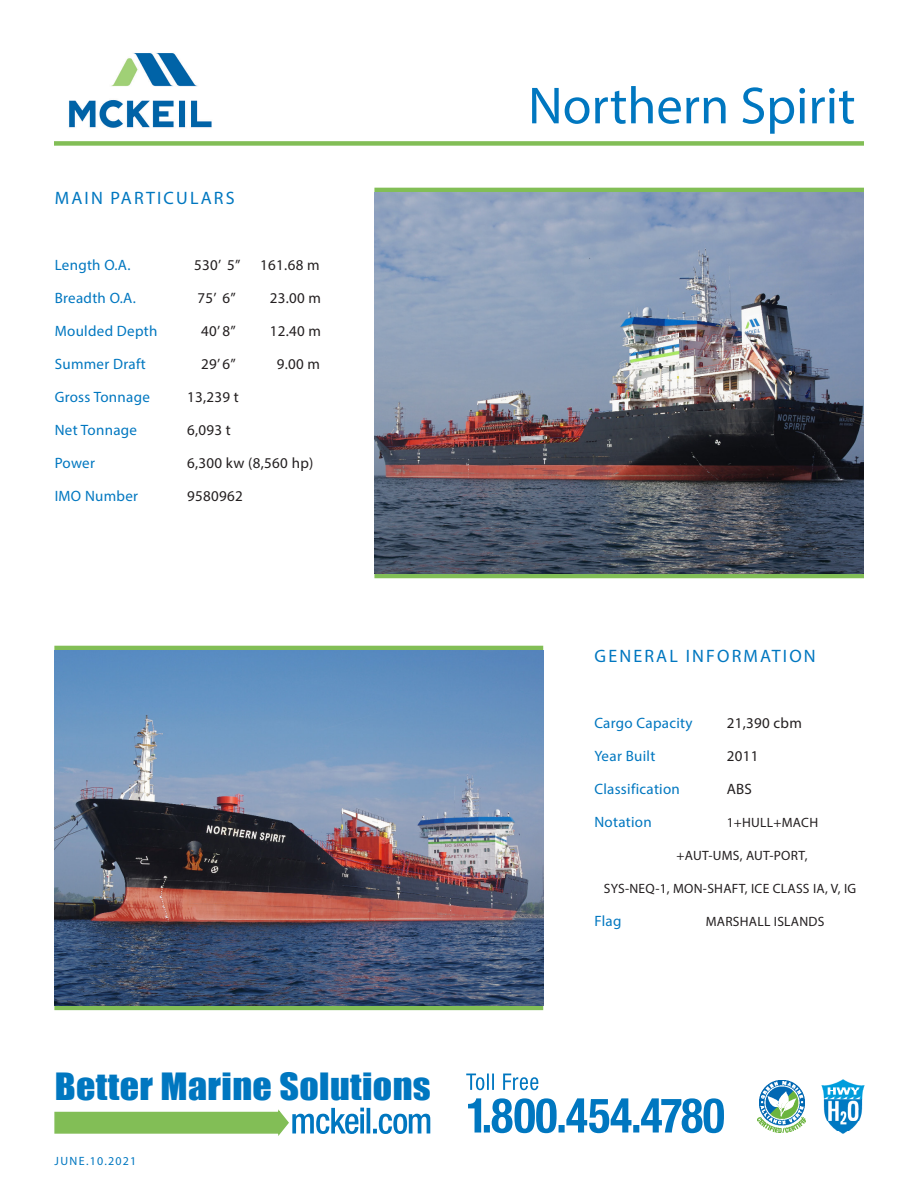
<style>
.page{position:relative;width:918px;height:1188px;background:#fff}
.page>*{position:absolute;margin:0;border:0;box-sizing:border-box;transform-origin:0 0}
.t1{font:52.5px "Myriad Pro";color:#0077c0}
.t2{font:34.5px "Impact";letter-spacing:.01em;color:#0077c0;scale:1.1 1}
.t3{font:18px "Myriad Pro";letter-spacing:.12em;color:#0077c0}
.t4{font:15px "Myriad Pro";letter-spacing:.02em;color:#0077c0}
.t5{font:15px "Myriad Pro";letter-spacing:.02em;color:#231f20}
.t6{font:13.5px "Myriad Pro";letter-spacing:.02em;color:#231f20}
.t7{font:12px "Myriad Pro";letter-spacing:.1em;color:#0077c0}
</style>
<div class="page">
<div style="left:54px;top:141px;width:810px;height:5px;background:#82be56"></div>
<hr style="left:374px;top:574px;width:490px;height:4px;background:#82be56">
<hr style="left:374px;top:188px;width:490px;height:4px;background:#82be56">
<hr style="left:54px;top:646px;width:489px;height:4px;background:#82be56">
<hr style="left:54px;top:1006px;width:489px;height:4px;background:#82be56">
<img style="left:69px;top:53px;width:143px;height:75px">
<img style="left:757px;top:1081px;width:49px;height:52px">
<svg style="left:54px;top:1107px;width:376px;height:29px"></svg>
<img style="left:821px;top:1080px;width:44px;height:54px">
<svg style="left:468px;top:1098px;width:256px;height:35px"></svg>
<svg style="left:466px;top:1074px;width:72px;height:16px"></svg>
<img style="left:374px;top:192px;width:490px;height:382px">
<img style="left:55px;top:650px;width:488px;height:356px">
<p class="t3" style="left:55px;top:187px;width:181px">MAIN PARTICULARS</p>
<p class="t4" style="left:55px;top:256px;width:77px">Length O.A.</p>
<p class="t5" style="left:194px;top:256px;width:48px">530’ 5”</p>
<p class="t5" style="left:260px;top:256px;width:61px">161.68 m</p>
<p class="t4" style="left:55px;top:289px;width:83px">Breadth O.A.</p>
<p class="t5" style="left:198px;top:289px;width:40px">75’ 6”</p>
<p class="t5" style="left:270px;top:289px;width:53px">23.00 m</p>
<p class="t4" style="left:55px;top:322px;width:104px">Moulded Depth</p>
<p class="t5" style="left:201px;top:322px;width:36px">40’ 8”</p>
<p class="t5" style="left:270px;top:322px;width:53px">12.40 m</p>
<p class="t4" style="left:55px;top:355px;width:93px">Summer Draft</p>
<p class="t5" style="left:201px;top:355px;width:36px">29’ 6”</p>
<p class="t5" style="left:277px;top:355px;width:45px">9.00 m</p>
<p class="t4" style="left:55px;top:388px;width:97px">Gross Tonnage</p>
<p class="t5" style="left:187px;top:388px;width:53px">13,239 t</p>
<p class="t4" style="left:55px;top:421px;width:84px">Net Tonnage</p>
<p class="t5" style="left:187px;top:421px;width:45px">6,093 t</p>
<p class="t4" style="left:55px;top:454px;width:42px">Power</p>
<p class="t5" style="left:187px;top:454px;width:128px">6,300 kw (8,560 hp)</p>
<p class="t4" style="left:55px;top:487px;width:85px">IMO Number</p>
<p class="t5" style="left:187px;top:487px;width:57px">9580962</p>
<p class="t2" style="left:55px;top:1060px;width:343px">Better Marine Solutions</p>
<p class="t7" style="left:55px;top:1153px;width:83px">JUNE.10.2021</p>
<p class="t1" style="left:528px;top:73px;width:329px">Northern Spirit</p>
<p class="t3" style="left:595px;top:645px;width:223px">GENERAL INFORMATION</p>
<p class="t4" style="left:594px;top:714px;width:100px">Cargo Capacity</p>
<p class="t5" style="left:727px;top:714px;width:77px">21,390 cbm</p>
<p class="t4" style="left:594px;top:747px;width:62px">Year Built</p>
<p class="t5" style="left:727px;top:747px;width:33px">2011</p>
<p class="t4" style="left:594px;top:780px;width:87px">Classification</p>
<p class="t5" style="left:727px;top:780px;width:27px">ABS</p>
<p class="t4" style="left:594px;top:813px;width:59px">Notation</p>
<p class="t6" style="left:727px;top:814px;width:93px">1+HULL+MACH</p>
<p class="t6" style="left:677px;top:847px;width:132px">+AUT-UMS, AUT-PORT,</p>
<p class="t6" style="left:604px;top:880px;width:254px">SYS-NEQ-1, MON-SHAFT, ICE CLASS IA, V, IG</p>
<p class="t4" style="left:594px;top:912px;width:29px">Flag</p>
<p class="t6" style="left:706px;top:913px;width:120px">MARSHALL ISLANDS</p>
</div>
